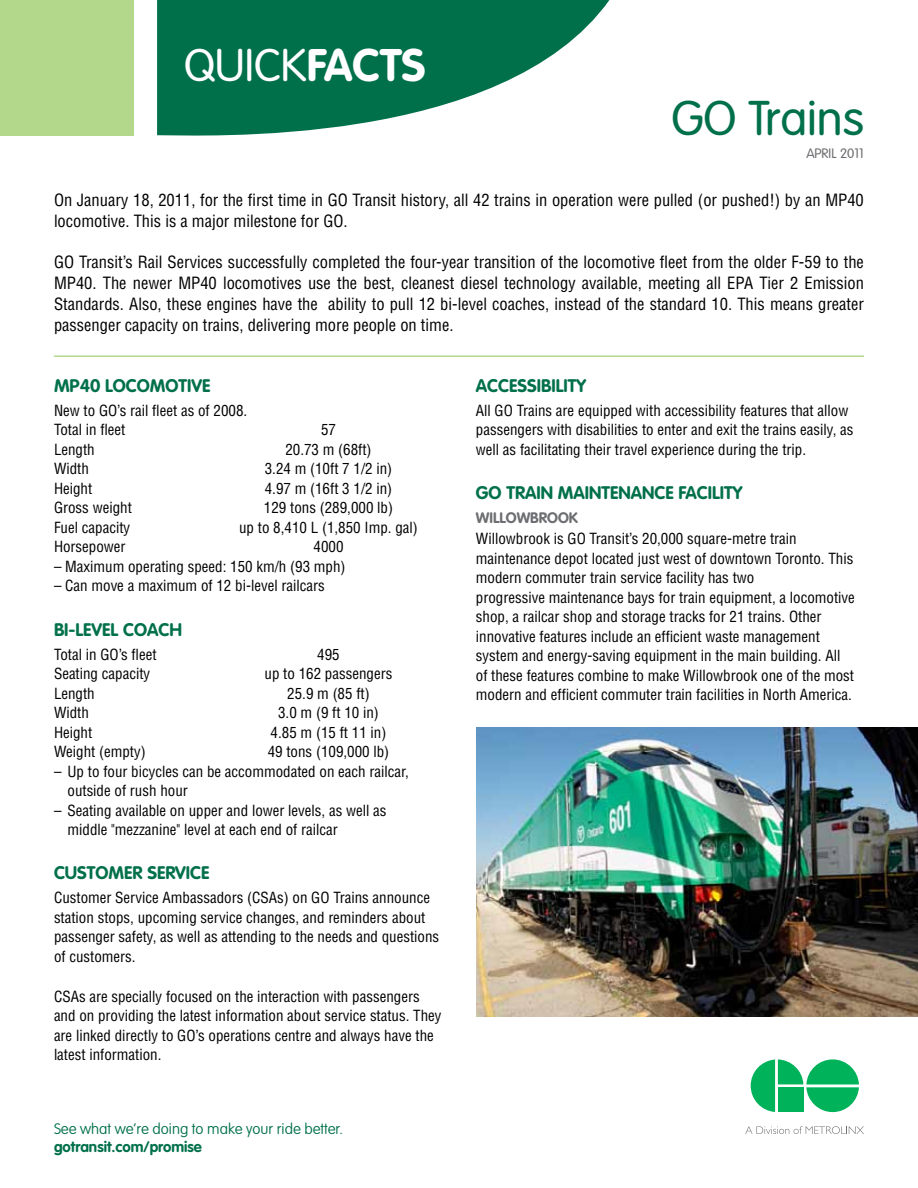
<style>
.page{position:relative;width:918px;height:1188px;background:#fff}
.page>*{position:absolute;margin:0;border:0;box-sizing:border-box;transform-origin:0 0}
.t1{font:300 48px "VAG Rounded Std";color:#00704a}
.t2{font:300 45px "VAG Rounded Std";color:#fff}
.t3{font:700 18px "VAG Rounded";color:#00704a}
.t4{font:condensed 16.5px/21px "Helvetica";color:#000}
.t5{font:condensed 15px/19.5px "Helvetica";color:#000}
.t6{font:100 15px "VAG Rounded Std";color:#00704a}
.t7{font:700 15px "VAG Rounded";color:#00704a}
.t8{font:700 15px "VAG Rounded";color:#6d6e71}
.t9{font:300 13.5px "VAG Rounded";color:#6d6e71}
.s1{font-weight:700}
</style>
<div class="page">
<svg style="left:751px;top:1059px;width:108px;height:53px"></svg>
<svg style="left:745px;top:1126px;width:119px;height:8px"></svg>
<hr style="left:54px;top:356px;width:810px;height:1px;background:#b4d88b">
<div style="left:0;top:0;width:133px;height:135px;background:#b4d88b"></div>
<svg style="left:157px;top:0;width:452px;height:136px;fill:#00704a"></svg>
<img style="left:476px;top:728px;width:442px;height:288px">
<h2 class="t2" style="left:184px;top:40px;width:243px">QUICK<span class="s1">FACTS</span></h2>
<h1 class="t1" style="left:671px;top:91px;width:194px">GO Trains</h1>
<p class="t9" style="left:806px;top:145px;width:59px">APRIL 2011</p>
<p class="t4" style="left:54px;top:189px;width:811px">On January 18, 2011, for the first time in GO Transit history, all 42 trains in operation were pulled (or pushed!) by an MP40 locomotive. This is a major milestone for GO.</p>
<p class="t4" style="left:54px;top:251px;width:812px;text-align:justify">GO Transit’s Rail Services successfully completed the four-year transition of the locomotive fleet from the older F-59 to the MP40. The newer MP40 locomotives use the best, cleanest diesel technology available, meeting all EPA Tier 2 Emission Standards. Also, these engines have the ability to pull 12 bi-level coaches, instead of the standard 10. This means greater passenger capacity on trains, delivering more people on time.</p>
<p class="t3" style="left:54px;top:375px;width:158px">MP40 LOCOMOTIVE</p>
<p class="t5" style="left:54px;top:400px;width:195px">New to GO’s rail fleet as of 2008.<br>Total in fleet</p>
<p class="t5" style="left:321px;top:420px;width:16px">57</p>
<p class="t5" style="left:54px;top:439px;width:42px">Length</p>
<p class="t5" style="left:285px;top:439px;width:88px">20.73 m (68ft)</p>
<p class="t5" style="left:54px;top:459px;width:36px">Width</p>
<p class="t5" style="left:265px;top:459px;width:129px">3.24 m (10ft 7 1/2 in)</p>
<p class="t5" style="left:54px;top:478px;width:40px">Height</p>
<p class="t5" style="left:265px;top:478px;width:129px">4.97 m (16ft 3 1/2 in)</p>
<p class="t5" style="left:54px;top:498px;width:79px">Gross weight</p>
<p class="t5" style="left:264px;top:498px;width:131px">129 tons (289,000 lb)</p>
<p class="t5" style="left:54px;top:517px;width:78px">Fuel capacity</p>
<p class="t5" style="left:239px;top:517px;width:180px">up to 8,410 L (1,850 Imp. gal)</p>
<p class="t5" style="left:54px;top:537px;width:73px">Horsepower</p>
<p class="t5" style="left:314px;top:537px;width:31px">4000</p>
<p class="t5" style="left:54px;top:556px;width:293px">– Maximum operating speed: 150 km/h (93 mph)</p>
<p class="t5" style="left:54px;top:576px;width:272px">– Can move a maximum of 12 bi-level railcars</p>
<p class="t3" style="left:54px;top:619px;width:130px">BI-LEVEL COACH</p>
<p class="t5" style="left:54px;top:644px;width:104px">Total in GO’s fleet</p>
<p class="t5" style="left:317px;top:644px;width:24px">495</p>
<p class="t5" style="left:54px;top:664px;width:98px">Seating capacity</p>
<p class="t5" style="left:265px;top:664px;width:129px">up to 162 passengers</p>
<p class="t5" style="left:54px;top:683px;width:42px">Length</p>
<p class="t5" style="left:287px;top:683px;width:84px">25.9 m (85 ft)</p>
<p class="t5" style="left:54px;top:703px;width:36px">Width</p>
<p class="t5" style="left:278px;top:703px;width:102px">3.0 m (9 ft 10 in)</p>
<p class="t5" style="left:54px;top:722px;width:40px">Height</p>
<p class="t5" style="left:271px;top:722px;width:117px">4.85 m (15 ft 11 in)</p>
<p class="t5" style="left:54px;top:742px;width:93px">Weight (empty)</p>
<p class="t5" style="left:268px;top:742px;width:123px">49 tons (109,000 lb)</p>
<p class="t5" style="left:68px;top:761px;width:343px;text-indent:-14px">– Up to four bicycles can be accommodated on each railcar, outside of rush hour</p>
<p class="t5" style="left:68px;top:800px;width:321px;text-indent:-14px">– Seating available on upper and lower levels, as well as middle "mezzanine" level at each end of railcar</p>
<p class="t3" style="left:54px;top:862px;width:157px">CUSTOMER SERVICE</p>
<p class="t5" style="left:54px;top:888px;width:387px">Customer Service Ambassadors (CSAs) on GO Trains announce station stops, upcoming service changes, and reminders about passenger safety, as well as attending to the needs and questions of customers.</p>
<p class="t5" style="left:54px;top:986px;width:389px">CSAs are specially focused on the interaction with passengers and on providing the latest information about service status. They are linked directly to GO’s operations centre and always have the latest information.</p>
<p class="t6" style="left:54px;top:1120px;width:291px">See what we’re doing to make your ride better.</p>
<p class="t7" style="left:54px;top:1138px;width:148px">GOTRANSIT.COM/PROMISE</p>
<p class="t3" style="left:476px;top:375px;width:112px">ACCESSIBILITY</p>
<p class="t5" style="left:476px;top:400px;width:379px">All GO Trains are equipped with accessibility features that allow passengers with disabilities to enter and exit the trains easily, as well as facilitating their travel experience during the trip.</p>
<p class="t3" style="left:476px;top:482px;width:268px">GO TRAIN MAINTENANCE FACILITY</p>
<p class="t8" style="left:476px;top:509px;width:104px">WILLOWBROOK</p>
<p class="t5" style="left:476px;top:529px;width:381px">Willowbrook is GO Transit’s 20,000 square-metre train maintenance depot located just west of downtown Toronto. This modern commuter train service facility has two<br>progressive maintenance bays for train equipment, a locomotive shop, a railcar shop and storage tracks for 21 trains. Other innovative features include an efficient waste management system and energy-saving equipment in the main building. All of these features combine to make Willowbrook one of the most modern and efficient commuter train facilities in North America.</p>
</div>
